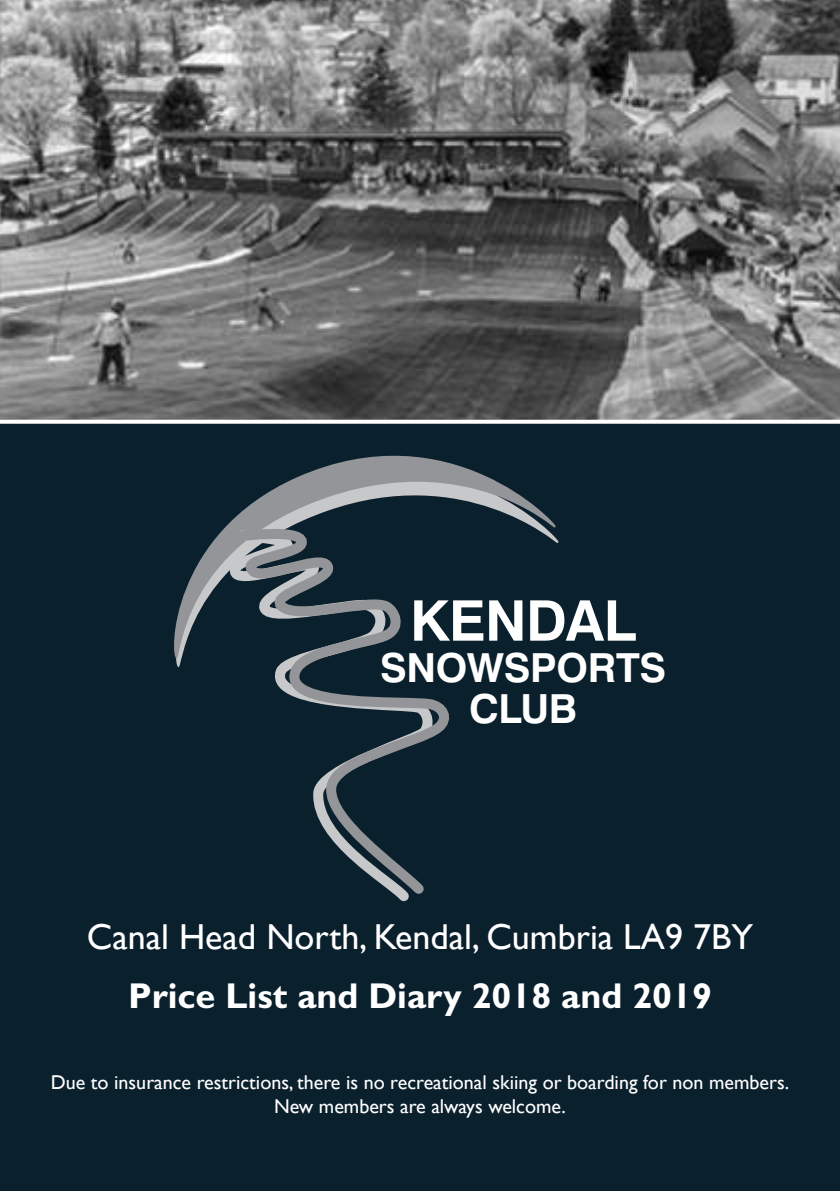
<style>
.page{position:relative;width:840px;height:1191px;background:#fff}
.page>*{position:absolute;margin:0;border:0;box-sizing:border-box;transform-origin:0 0}
.t1{font:700 56px "Swiss 721 BT";letter-spacing:-.01em;color:#fff}
.t2{font:700 40px/41px "Swiss 721 BT";letter-spacing:-.01em;color:#fff;text-align:center}
.t3{font:36px "Gill Sans";color:#fff}
.t4{font:700 36px "Gill Sans";color:#fff}
.t5{font:20px/24px "Gill Sans";color:#fff;text-align:center}
</style>
<div class="page">
<div style="left:0;top:0;width:839px;height:1191px;background:#0b202d"></div>
<img style="left:0;top:0;width:839px;height:420px">
<svg style="left:174px;top:455px;width:382px;height:205px"></svg>
<svg style="left:223px;top:525px;width:218px;height:135px"></svg>
<svg style="left:231px;top:526px;width:223px;height:375px"></svg>
<svg style="left:0;top:420px;width:839px;height:4px;background:#eef0f1"></svg>
<h1 class="t1" style="left:410px;top:600px;width:227px">KENDAL</h1>
<h2 class="t2" style="left:380px;top:651px;width:287px">SNOWSPORTS<br>CLUB</h2>
<h3 class="t3" style="left:87px;top:916px;width:667px">Canal Head North, Kendal, Cumbria LA9 7BY</h3>
<h3 class="t4" style="left:128px;top:982px;width:585px">Price List and Diary 2018 and 2019</h3>
<p class="t5" style="left:51px;top:1069px;width:739px">Due to insurance restrictions, there is no recreational skiing or boarding for non members.<br>New members are always welcome.</p>
</div>
